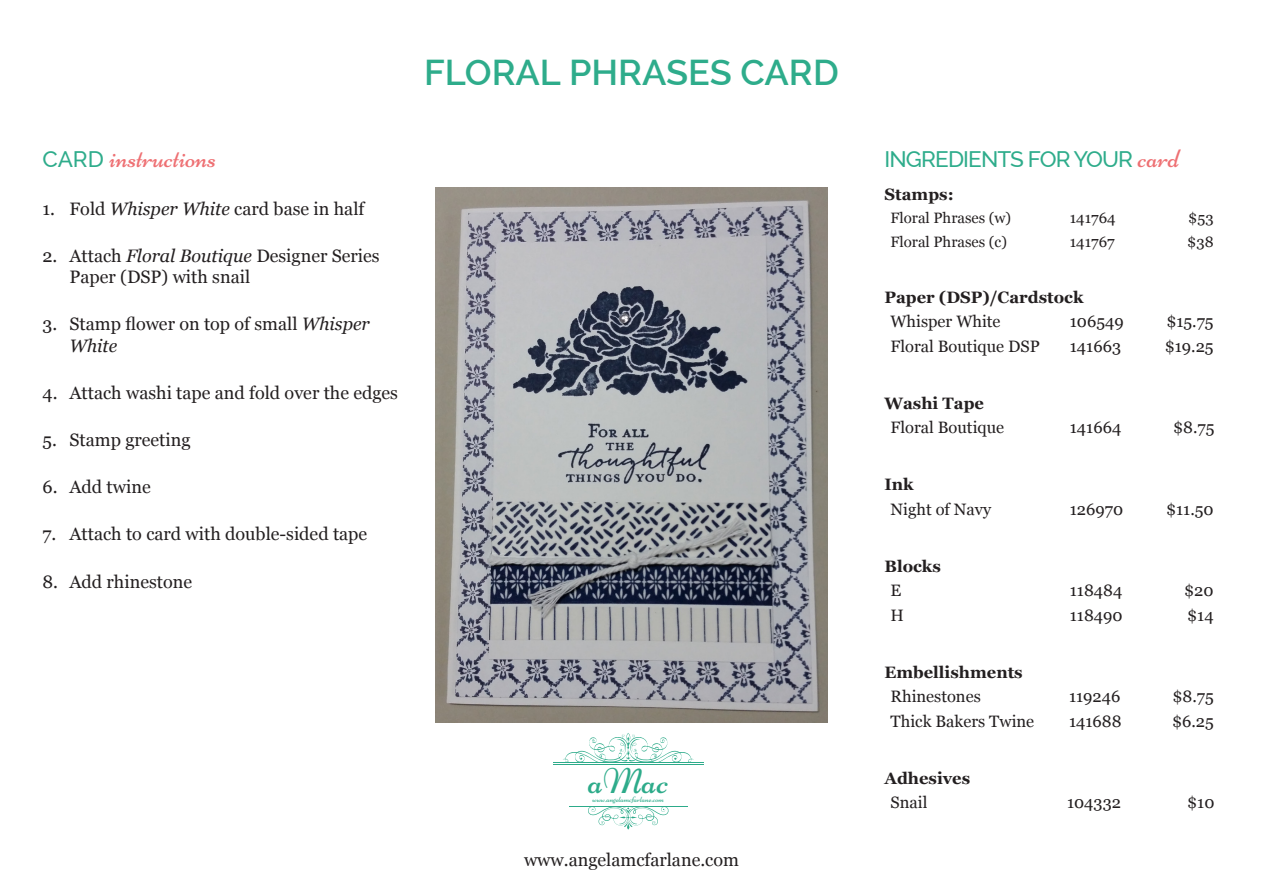
<style>
.page{position:relative;width:1263px;height:893px;background:#fff}
.page>*{position:absolute;margin:0;border:0;box-sizing:border-box;transform-origin:0 0}
.t1{font:600 36px "Raleway";color:#2eac8b}
.t2{font:35.85px "Niconne";color:#2dab8a}
.Green_Heading{font:27px "Niconne";color:#ee7073}
.Green_Heading-2{font:500 22.5px "Raleway";letter-spacing:-.04em;color:#2eac8b}
.t3{font:18px/21.6px "Georgia";color:#231f20}
.Table_Body_Text{font:16.5px "Georgia";color:#231f20}
.Table_Heading{font:700 16.5px "Georgia";color:#231f20}
.Table_Price{font:16.5px "Georgia";color:#231f20}
.Table_Body_Text-2{font:15px "Georgia";color:#231f20}
.Table_Price-2{font:15px "Georgia";color:#231f20}
.t4{font:8.1px "Niconne";color:#2dab8a}
.s1{font-family:"Raleway";font-weight:500;font-size:22.5px;color:#2eac8b}
.s2{font-style:italic}
.s3{font-family:"Niconne";font-weight:400;font-size:27px;color:#ee7073}
</style>
<div class="page">
<svg style="left:563px;top:733px;width:131px;height:29px"></svg>
<hr style="left:553px;top:762px;width:150px;height:1px;background:#2dab8a">
<hr style="left:553px;top:764px;width:150px;height:1px;background:#2dab8a">
<svg style="left:588px;top:807px;width:81px;height:22px"></svg>
<hr style="left:569px;top:806px;width:118px;height:1px;background:#2dab8a">
<img style="left:436px;top:187px;width:391px;height:536px">
<p class="Green_Heading" style="left:43px;top:142px;width:175px"><span class="s1">CARD</span> instructions</p>
<p class="t3" style="left:43px;top:197px;width:323px">1. Fold <span class="s2">Whisper White</span> card base in half</p>
<p class="t3" style="left:70px;top:244px;width:312px;text-indent:-27px">2. Attach <span class="s2">Floral Boutique</span> Designer Series<br>Paper (DSP) with snail</p>
<p class="t3" style="left:70px;top:313px;width:302px;text-indent:-27px">3. Stamp flower on top of small <span class="s2">Whisper<br>White</span></p>
<p class="t3" style="left:43px;top:381px;width:357px">4. Attach washi tape and fold over the edges</p>
<p class="t3" style="left:43px;top:428px;width:150px">5. Stamp greeting</p>
<p class="t3" style="left:43px;top:476px;width:110px">6. Add twine</p>
<p class="t3" style="left:43px;top:523px;width:326px">7. Attach to card with double-sided tape</p>
<p class="t3" style="left:43px;top:570px;width:151px">8. Add rhinestone</p>
<p class="t1" style="left:424px;top:52px;width:416px">FLORAL PHRASES CARD</p>
<p class="t2" style="left:588px;top:760px;width:82px">aMac</p>
<p class="t4" style="left:593px;top:794px;width:73px">www.angelamcfarlane.com</p>
<p class="t3" style="left:524px;top:848px;width:216px">www.angelamcfarlane.com</p>
<p class="Green_Heading-2" style="left:884px;top:147px;width:297px">INGREDIENTS FOR YOUR <span class="s3">card</span></p>
<p class="Table_Heading" style="left:884px;top:184px;width:71px">Stamps:</p>
<p class="Table_Body_Text-2" style="left:890px;top:207px;width:122px">Floral Phrases (w)</p>
<p class="Table_Body_Text-2" style="left:1070px;top:207px;width:47px">141764</p>
<p class="Table_Price-2" style="left:1188px;top:207px;width:27px">$53</p>
<p class="Table_Body_Text-2" style="left:890px;top:231px;width:118px">Floral Phrases (c)</p>
<p class="Table_Body_Text-2" style="left:1070px;top:231px;width:46px">141767</p>
<p class="Table_Price-2" style="left:1187px;top:231px;width:28px">$38</p>
<p class="Table_Heading" style="left:884px;top:286px;width:200px">Paper (DSP)/Cardstock</p>
<p class="Table_Body_Text" style="left:890px;top:309px;width:112px">Whisper White</p>
<p class="Table_Body_Text" style="left:1070px;top:309px;width:55px">106549</p>
<p class="Table_Price" style="left:1166px;top:309px;width:49px">$15.75</p>
<p class="Table_Body_Text" style="left:890px;top:334px;width:151px">Floral Boutique DSP</p>
<p class="Table_Body_Text" style="left:1070px;top:334px;width:53px">141663</p>
<p class="Table_Price" style="left:1165px;top:334px;width:50px">$19.25</p>
<p class="Table_Heading" style="left:884px;top:392px;width:101px">Washi Tape</p>
<p class="Table_Body_Text" style="left:890px;top:415px;width:115px">Floral Boutique</p>
<p class="Table_Body_Text" style="left:1070px;top:415px;width:53px">141664</p>
<p class="Table_Price" style="left:1173px;top:415px;width:43px">$8.75</p>
<p class="Table_Heading" style="left:884px;top:474px;width:31px">Ink</p>
<p class="Table_Body_Text" style="left:890px;top:497px;width:102px">Night of Navy</p>
<p class="Table_Body_Text" style="left:1070px;top:497px;width:55px">126970</p>
<p class="Table_Price" style="left:1166px;top:497px;width:49px">$11.50</p>
<p class="Table_Heading" style="left:884px;top:555px;width:58px">Blocks</p>
<p class="Table_Body_Text" style="left:890px;top:578px;width:12px">E</p>
<p class="Table_Body_Text" style="left:1070px;top:578px;width:54px">118484</p>
<p class="Table_Price" style="left:1184px;top:578px;width:31px">$20</p>
<p class="Table_Body_Text" style="left:890px;top:603px;width:15px">H</p>
<p class="Table_Body_Text" style="left:1070px;top:603px;width:54px">118490</p>
<p class="Table_Price" style="left:1187px;top:603px;width:28px">$14</p>
<p class="Table_Heading" style="left:884px;top:661px;width:140px">Embellishments</p>
<p class="Table_Body_Text" style="left:890px;top:684px;width:92px">Rhinestones</p>
<p class="Table_Body_Text" style="left:1069px;top:684px;width:53px">119246</p>
<p class="Table_Price" style="left:1172px;top:684px;width:43px">$8.75</p>
<p class="Table_Body_Text" style="left:890px;top:709px;width:145px">Thick Bakers Twine</p>
<p class="Table_Body_Text" style="left:1069px;top:709px;width:54px">141688</p>
<p class="Table_Price" style="left:1172px;top:709px;width:43px">$6.25</p>
<p class="Table_Heading" style="left:884px;top:767px;width:87px">Adhesives</p>
<p class="Table_Body_Text" style="left:890px;top:790px;width:38px">Snail</p>
<p class="Table_Body_Text" style="left:1067px;top:790px;width:55px">104332</p>
<p class="Table_Price" style="left:1187px;top:790px;width:29px">$10</p>
</div>
